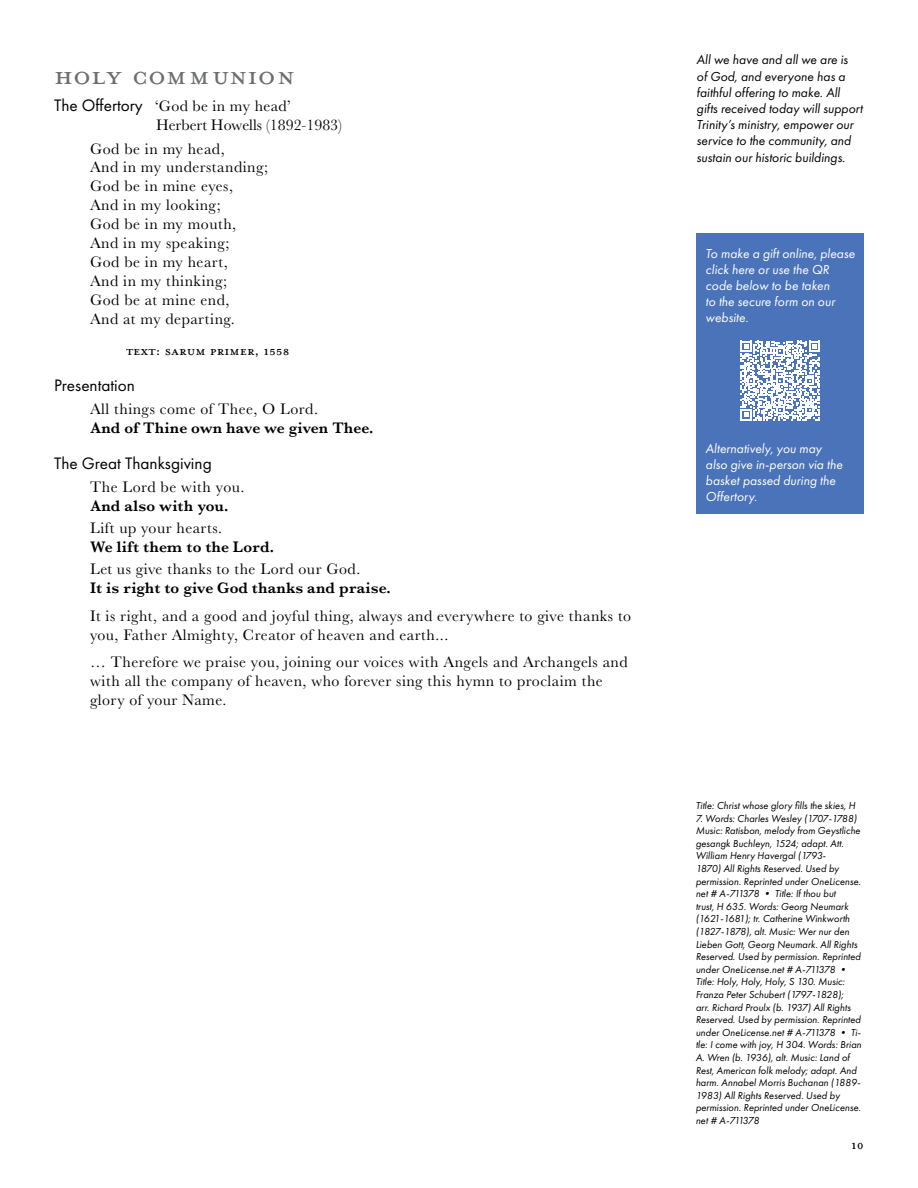
<style>
.page{position:relative;width:918px;height:1188px;background:#fff}
.page>*{position:absolute;margin:0;border:0;box-sizing:border-box;transform-origin:0 0}
.Big_Header_Petite_Ca{font:36px "Mrs Eaves Petite Caps OT";color:#6d6e71}
.Speaker_Text{font:18px "Mrs Eaves All Petite Caps OT";color:#000}
.Section_Header_FUTUR{font:17.25px "Futura PT";color:#000}
.Speaker_Text-2{font:15.75px/18.9px "Baskerville No 2";letter-spacing:.03em;color:#000}
.PEOPLE_text{font:15.75px "Baskerville No 2 Sem Bol";color:#000}
.Section_Header_FUTUR-2{font:15.75px "Baskerville No 2";letter-spacing:.02em;color:#000}
.Section_Header_FUTUR-3{font:15.75px "Baskerville No 2";color:#000}
.t1{font:italic 13.5px/16.2px "Futura PT";color:#000}
.t2{font:italic 13.5px/16.2px "Futura PT";color:#fff}
.t3{font:italic 10.5px/12.6px "Futura PT";color:#000}
.s1{font-family:"Futura PT";font-size:17.25px}
</style>
<div class="page">
<div style="left:697px;top:233px;width:167px;height:280px;background:#4a73b9"></div>
<svg style="left:740px;top:341px;width:80px;height:79px"></svg>
<p class="Big_Header_Petite_Ca" style="left:54px;top:54px;width:242px">holy communion</p>
<p class="Section_Header_FUTUR-2" style="left:54px;top:97px;width:238px"><span class="s1">The Offertory</span> ‘God be in my head’</p>
<p class="Section_Header_FUTUR-3" style="left:156px;top:116px;width:188px">Herbert Howells (1892-1983)</p>
<p class="Speaker_Text-2" style="left:90px;top:139px;width:136px">God be in my head,</p>
<p class="Speaker_Text-2" style="left:90px;top:158px;width:180px">And in my understanding;</p>
<p class="Speaker_Text-2" style="left:90px;top:177px;width:145px">God be in mine eyes,</p>
<p class="Speaker_Text-2" style="left:90px;top:196px;width:132px">And in my looking;</p>
<p class="Speaker_Text-2" style="left:90px;top:215px;width:148px">God be in my mouth,</p>
<p class="Speaker_Text-2" style="left:90px;top:234px;width:141px">And in my speaking;</p>
<p class="Speaker_Text-2" style="left:90px;top:253px;width:139px">God be in my heart,</p>
<p class="Speaker_Text-2" style="left:90px;top:272px;width:139px">And in my thinking;</p>
<p class="Speaker_Text-2" style="left:90px;top:291px;width:141px">God be at mine end,</p>
<p class="Speaker_Text-2" style="left:90px;top:310px;width:146px">And at my departing.</p>
<p class="Speaker_Text" style="left:126px;top:339px;width:165px">Text: Sarum Primer, 1558</p>
<p class="Section_Header_FUTUR" style="left:54px;top:375px;width:82px">Presentation</p>
<p class="Speaker_Text-2" style="left:90px;top:400px;width:229px">All things come of Thee, O Lord.</p>
<p class="PEOPLE_text" style="left:90px;top:419px;width:285px">And of Thine own have we given Thee.</p>
<p class="Section_Header_FUTUR" style="left:54px;top:453px;width:159px">The Great Thanksgiving</p>
<p class="Speaker_Text-2" style="left:90px;top:478px;width:156px">The Lord be with you.</p>
<p class="PEOPLE_text" style="left:90px;top:497px;width:140px">And also with you.</p>
<p class="Speaker_Text-2" style="left:90px;top:519px;width:134px">Lift up your hearts.</p>
<p class="PEOPLE_text" style="left:90px;top:538px;width:186px">We lift them to the Lord.</p>
<p class="Speaker_Text-2" style="left:90px;top:560px;width:272px">Let us give thanks to the Lord our God.</p>
<p class="PEOPLE_text" style="left:90px;top:578px;width:302px">It is right to give God thanks and praise.</p>
<p class="Speaker_Text-2" style="left:90px;top:607px;width:543px">It is right, and a good and joyful thing, always and everywhere to give thanks to you, Father Almighty, Creator of heaven and earth...</p>
<p class="Speaker_Text-2" style="left:90px;top:653px;width:539px">… Therefore we praise you, joining our voices with Angels and Archangels and with all the company of heaven, who forever sing this hymn to proclaim the glory of your Name.</p>
<p class="t1" style="left:697px;top:52px;width:168px">All we have and all we are is<br>of God, and everyone has a faithful offering to make. All gifts received today will support<br>Trinity’s ministry, empower our service to the community, and sustain our historic buildings.</p>
<p class="t2" style="left:706px;top:245px;width:151px">To make a gift online, please click here or use the QR code below to be taken<br>to the secure form on our website.</p>
<p class="t2" style="left:706px;top:440px;width:138px">Alternatively, you may also give in-person via the basket passed during the<br>Offertory.</p>
<p class="t3" style="left:696px;top:799px;width:161px">Title: Christ whose glory fills the skies, H</p>
<p class="t3" style="left:696px;top:812px;width:167px">7. Words: Charles Wesley (1707-1788)<br>Music: Ratisbon, melody from Geystliche gesangk Buchleyn, 1524; adapt. Att.<br>William Henry Havergal (1793-<br>1870) All Rights Reserved. Used by permission. Reprinted under OneLicense. net # A-711378 • Title: If thou but<br>trust, H 635. Words: Georg Neumark (1621-1681); tr. Catherine Winkworth (1827-1878), alt. Music: Wer nur den Lieben Gott, Georg Neumark. All Rights Reserved. Used by permission. Reprinted under OneLicense.net # A-711378 • Title: Holy, Holy, Holy, S 130. Music:<br>Franza Peter Schubert (1797-1828);<br>arr. Richard Proulx (b. 1937) All Rights Reserved. Used by permission. Reprinted under OneLicense.net # A-711378 • Ti&shy;tle: I come with joy, H 304. Words: Brian A. Wren (b. 1936), alt. Music: Land of Rest, American folk melody; adapt. And harm. Annabel Morris Buchanan (1889- 1983) All Rights Reserved. Used by permission. Reprinted under OneLicense. net # A-711378</p>
<h2 class="Speaker_Text" style="left:851px;top:1134px;width:14px">10</h2>
</div>
